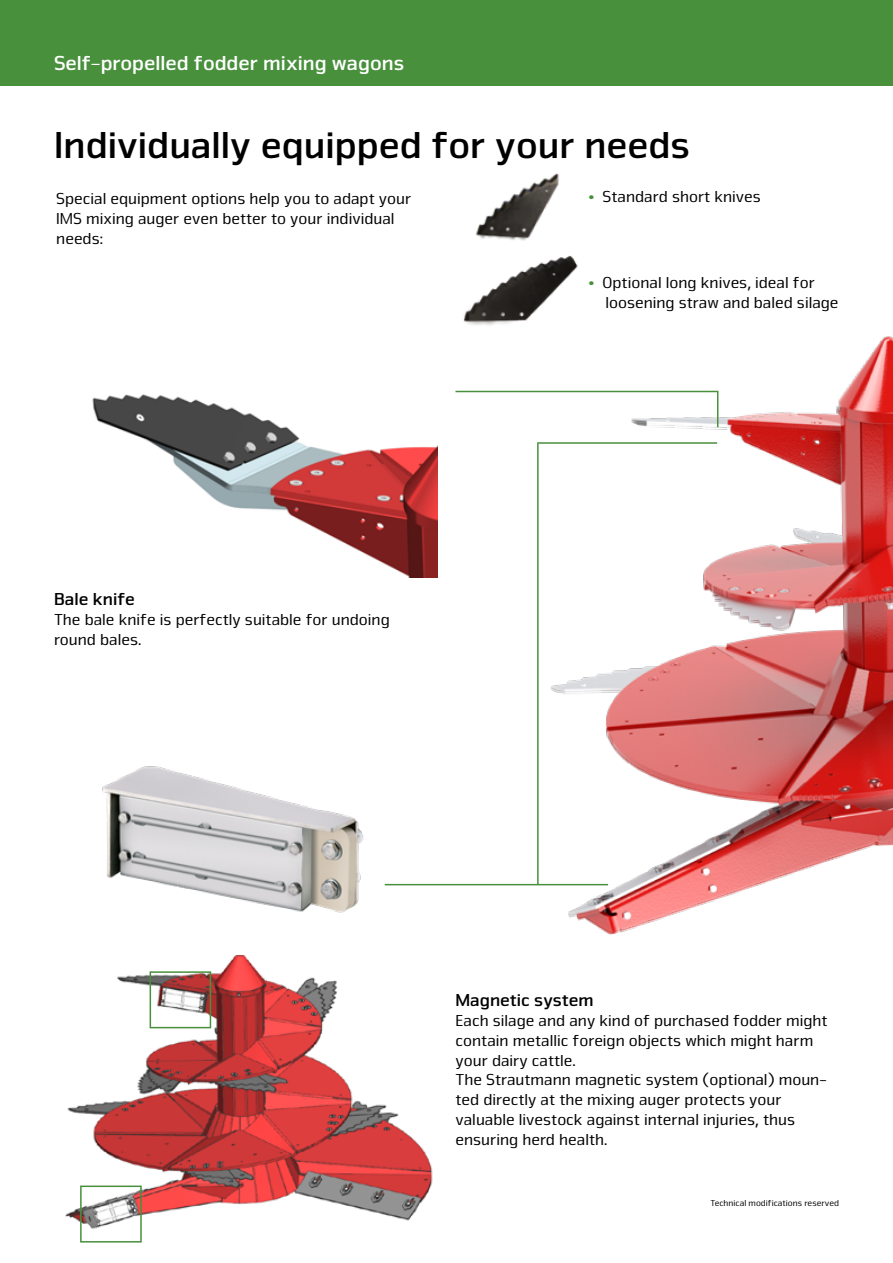
<style>
.page{position:relative;width:893px;height:1263px;background:#fff}
.page>*{position:absolute;margin:0;border:0;box-sizing:border-box;transform-origin:0 0}
.t1{font:700 39px "Nuri Pro";color:#000}
.t2{font:700 21px "Nuri Pro";color:#fff}
.t3{font:700 18px "Nuri Pro";color:#000}
.t4{font:16.5px/19.8px "Nuri Pro";color:#000}
.t5{font:9px "Nuri Pro";color:#000}
.s1{font-weight:700;color:#48903c}
</style>
<div class="page">
<div style="left:0;top:0;width:893px;height:86px;background:#48903c"></div>
<hr style="left:892px;top:86px;width:1px;height:291px;background:#dde7d6">
<img style="left:892px;top:91px;width:1px;height:190px">
<img style="left:484px;top:173px;width:75px;height:50px">
<img style="left:476px;top:223px;width:102px;height:58px">
<img style="left:92px;top:394px;width:325px;height:183px">
<img style="left:102px;top:766px;width:262px;height:147px">
<img style="left:65px;top:955px;width:368px;height:274px">
<div style="left:150px;top:971px;width:61px;height:57px;border:2px solid #48903c"></div>
<div style="left:80px;top:1185px;width:62px;height:57px;border:2px solid #48903c"></div>
<img style="left:417px;top:281px;width:476px;height:696px">
<hr style="left:385px;top:884px;width:223px;height:1px;background:#48903c">
<hr style="left:537px;top:442px;width:180px;height:2px;background:#48903c">
<hr style="left:537px;top:443px;width:2px;height:441px;background:#48903c">
<hr style="left:455px;top:391px;width:262px;height:1px;background:#48903c">
<hr style="left:717px;top:391px;width:1px;height:36px;background:#48903c">
<p class="t2" style="left:54px;top:51px;width:352px">Self-propelled fodder mixing wagons</p>
<h1 class="t1" style="left:54px;top:122px;width:637px">Individually equipped for your needs</h1>
<p class="t4" style="left:56px;top:189px;width:357px">Special equipment options help you to adapt your<br>IMS mixing auger even better to your individual needs:</p>
<p class="t4" style="left:588px;top:187px;width:174px"><span class="s1">•</span> Standard short knives</p>
<p class="t4" style="left:605px;top:273px;width:235px;text-indent:-17px"><span class="s1">•</span> Optional long knives, ideal for loosening straw and baled silage</p>
<p class="t3" style="left:54px;top:588px;width:82px">Bale knife</p>
<p class="t4" style="left:54px;top:610px;width:337px">The bale knife is perfectly suitable for undoing round bales.</p>
<p class="t3" style="left:455px;top:989px;width:140px">Magnetic system</p>
<p class="t4" style="left:455px;top:1011px;width:374px">Each silage and any kind of purchased fodder might contain metallic foreign objects which might harm your dairy cattle.<br>The Strautmann magnetic system (optional) moun&shy;ted directly at the mixing auger protects your valuable livestock against internal injuries, thus ensuring herd health.</p>
<p class="t5" style="left:710px;top:1198px;width:130px">Technical modifications reserved</p>
</div>
